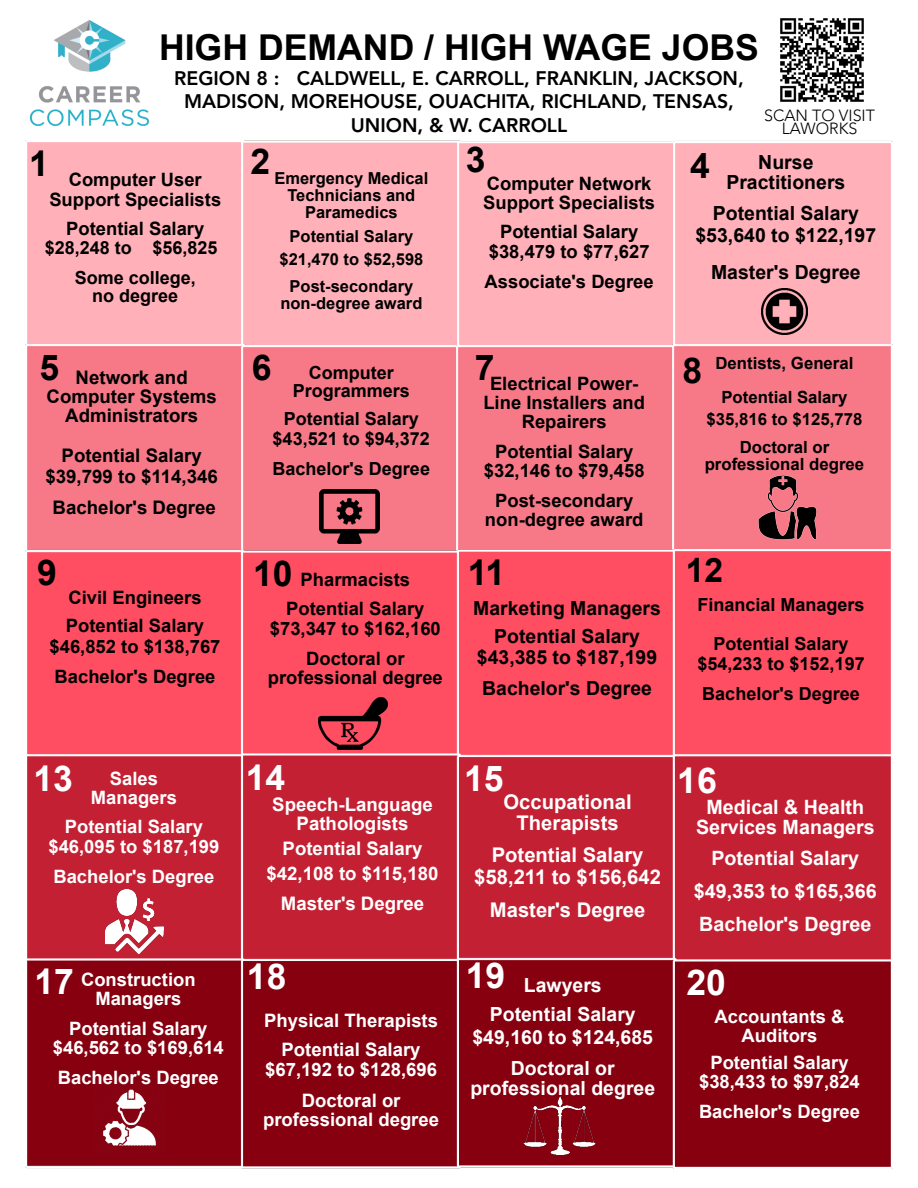
<style>
.page{position:relative;width:918px;height:1188px;background:#fff}
.page>*{position:absolute;margin:0;border:0;box-sizing:border-box;transform-origin:0 0}
.t1{font:700 35.7px "Arial";color:#000}
.t2{font:700 35.55px "Arial";color:#fff}
.t3{font:700 35.55px "Arial";color:#000}
.t4{font:700 33.6px "Arial";color:#000}
.t5{font:700 20.25px/20.9px "Arial";color:#fff;text-align:center}
.t6{font:700 19.65px/33px "Arial";color:#fff;text-align:center}
.t7{font:800 19.5px/23.4px "Avenir LT Std";color:#000;text-align:center}
.t8{font:700 19.5px/29.5px "Arial";color:#fff;text-align:center}
.t9{font:700 19.5px/20.1px "Arial";color:#000;text-align:center}
.t10{font:700 19.35px/27.6px "Arial";color:#000;text-align:center}
.t11{font:700 18.75px/19.4px "Arial";color:#000;text-align:center}
.t12{font:700 18.6px/19.2px "Arial";color:#fff;text-align:center}
.t13{font:700 18.45px/19px "Arial";color:#000;text-align:center}
.t14{font:700 18.45px/19px "Arial";color:#fff;text-align:center}
.t15{font:700 18px/29.7px "Arial";color:#000;text-align:center}
.t16{font:700 16.8px/33.9px "Arial";color:#000;text-align:center}
.t17{font:700 16.5px/17px "Arial";color:#000;text-align:center}
.t18{font:300 16.05px/13.4px "Avenir LT Std";color:#000;text-align:center}
</style>
<div class="page">
<div style="left:25px;top:140px;width:868px;height:205px;background:#ffb0b9"></div>
<div style="left:241px;top:345px;width:216px;height:204px;background:#f77988"></div>
<div style="left:672px;top:345px;width:219px;height:204px;background:#f77988"></div>
<img style="left:26px;top:549px;width:865px;height:619px">
<img style="left:319px;top:697px;width:69px;height:52px">
<img style="left:524px;top:1097px;width:71px;height:57px">
<img style="left:780px;top:18px;width:84px;height:84px">
<img style="left:31px;top:20px;width:117px;height:105px">
<img style="left:319px;top:490px;width:61px;height:53px">
<img style="left:761px;top:289px;width:46px;height:46px">
<img style="left:92px;top:1080px;width:75px;height:75px">
<img style="left:751px;top:471px;width:72px;height:72px">
<img style="left:105px;top:890px;width:59px;height:64px">
<h1 class="t1" style="left:159px;top:34px;width:601px">HIGH DEMAND / HIGH WAGE JOBS</h1>
<p class="t7" style="left:174px;top:68px;width:571px">REGION 8 : CALDWELL, E. CARROLL, FRANKLIN, JACKSON,<br>MADISON, MOREHOUSE, OUACHITA, RICHLAND, TENSAS,<br>UNION, &amp; W. CARROLL</p>
<p class="t18" style="left:764px;top:110px;width:112px">SCAN TO VISIT<br>LAWORKS</p>
<h2 class="t3" style="left:29px;top:150px;width:21px">1</h2>
<h2 class="t3" style="left:250px;top:148px;width:21px">2</h2>
<h2 class="t3" style="left:466px;top:146px;width:21px">3</h2>
<h2 class="t3" style="left:690px;top:152px;width:21px">4</h2>
<p class="t9" style="left:726px;top:153px;width:121px">Nurse<br>Practitioners</p>
<p class="t9" style="left:696px;top:205px;width:182px;line-height:21.3px">Potential Salary $53,640 to $122,197</p>
<p class="t9" style="left:711px;top:264px;width:151px">Master's Degree</p>
<p class="t17" style="left:274px;top:171px;width:155px">Emergency Medical<br>Technicians and<br>Paramedics</p>
<p class="t17" style="left:280px;top:227px;width:145px;line-height:22.8px">Potential Salary $21,470 to $52,598</p>
<p class="t17" style="left:280px;top:279px;width:143px">Post-secondary non-degree award</p>
<p class="t13" style="left:49px;top:172px;width:173px">Computer User<br>Support Specialists</p>
<p class="t13" style="left:66px;top:221px;width:140px">Potential Salary</p>
<p class="t15" style="left:45px;top:235px;width:174px">$28,248 to $56,825<br>Some college,</p>
<p class="t15" style="left:92px;top:283px;width:88px">no degree</p>
<p class="t13" style="left:483px;top:176px;width:173px;text-align:left">Computer Network<br>Support Specialists</p>
<p class="t13" style="left:489px;top:224px;width:162px;line-height:19.5px">Potential Salary $38,479 to $77,627</p>
<p class="t13" style="left:485px;top:274px;width:171px">Associate's Degree</p>
<h2 class="t3" style="left:40px;top:354px;width:21px">5</h2>
<p class="t11" style="left:47px;top:369px;width:172px">Network and<br>Computer Systems<br>Administrators</p>
<p class="t11" style="left:45px;top:446px;width:174px;line-height:21.5px">Potential Salary $39,799 to $114,346</p>
<p class="t11" style="left:53px;top:499px;width:165px">Bachelor's Degree</p>
<h2 class="t3" style="left:252px;top:354px;width:21px">6</h2>
<h2 class="t3" style="left:475px;top:354px;width:21px">7</h2>
<h2 class="t3" style="left:683px;top:357px;width:21px">8</h2>
<p class="t16" style="left:715px;top:348px;width:140px">Dentists, General<br>Potential Salary</p>
<p class="t16" style="left:707px;top:407px;width:157px;line-height:27.5px">$35,816 to $125,778<br>Doctoral or</p>
<p class="t16" style="left:705px;top:449px;width:161px">professional degree</p>
<p class="t15" style="left:293px;top:365px;width:119px;line-height:18.6px">Computer<br>Programmers</p>
<p class="t15" style="left:273px;top:410px;width:159px;line-height:20.4px">Potential Salary $43,521 to $94,372</p>
<p class="t15" style="left:273px;top:455px;width:159px">Bachelor's Degree</p>
<p class="t13" style="left:483px;top:376px;width:163px">Electrical Power-<br>Line Installers and<br>Repairers</p>
<p class="t13" style="left:484px;top:443px;width:162px;line-height:19.5px">Potential Salary $32,146 to $79,458</p>
<p class="t13" style="left:485px;top:493px;width:160px">Post-secondary non-degree award</p>
<h2 class="t3" style="left:37px;top:559px;width:21px">9</h2>
<h2 class="t3" style="left:253px;top:561px;width:41px">10</h2>
<p class="t13" style="left:286px;top:566px;width:140px;line-height:29.5px">Pharmacists<br>Potential Salary</p>
<p class="t13" style="left:270px;top:615px;width:172px;line-height:30px">$73,347 to $162,160<br>Doctoral or</p>
<p class="t13" style="left:268px;top:669px;width:176px">professional degree</p>
<p class="t13" style="left:66px;top:585px;width:140px;line-height:28px;text-align:left">Civil Engineers<br>Potential Salary</p>
<p class="t13" style="left:50px;top:633px;width:172px;line-height:30px;text-align:left">$46,852 to $138,767<br>Bachelor's Degree</p>
<h2 class="t3" style="left:468px;top:559px;width:39px">11</h2>
<h3 class="t4" style="left:686px;top:558px;width:39px">12</h3>
<p class="t10" style="left:473px;top:596px;width:189px">Marketing Managers<br>Potential Salary</p>
<p class="t10" style="left:477px;top:643px;width:182px;line-height:31.7px;text-align:left">$43,385 to $187,199<br>Bachelor's Degree</p>
<p class="t15" style="left:697px;top:587px;width:169px;line-height:39px">Financial Managers<br>Potential Salary</p>
<p class="t15" style="left:697px;top:651px;width:169px;text-align:left">$54,233 to $152,197<br>Bachelor's Degree</p>
<h2 class="t2" style="left:33px;top:766px;width:41px">13</h2>
<p class="t14" style="left:91px;top:771px;width:87px">Sales<br>Managers</p>
<p class="t14" style="left:48px;top:819px;width:172px;line-height:19.5px">Potential Salary $46,095 to $187,199</p>
<p class="t14" style="left:53px;top:869px;width:162px">Bachelor's Degree</p>
<h2 class="t2" style="left:246px;top:764px;width:41px">14</h2>
<h2 class="t2" style="left:464px;top:765px;width:41px">15</h2>
<p class="t12" style="left:272px;top:796px;width:162px">Speech-Language<br>Pathologists</p>
<p class="t12" style="left:267px;top:838px;width:174px;line-height:24.3px">Potential Salary $42,108 to $115,180</p>
<p class="t12" style="left:281px;top:896px;width:145px">Master's Degree</p>
<p class="t5" style="left:504px;top:793px;width:130px">Occupational<br>Therapists</p>
<p class="t5" style="left:474px;top:846px;width:188px;line-height:21.5px">Potential Salary $58,211 to $156,642</p>
<p class="t5" style="left:490px;top:901px;width:157px">Master's Degree</p>
<h2 class="t2" style="left:677px;top:767px;width:41px">16</h2>
<p class="t6" style="left:696px;top:798px;width:180px;line-height:20.4px">Medical &amp; Health<br>Services Managers</p>
<p class="t6" style="left:694px;top:843px;width:184px">Potential Salary $49,353 to $165,366<br>Bachelor's Degree</p>
<h2 class="t2" style="left:34px;top:968px;width:41px">17</h2>
<h2 class="t2" style="left:247px;top:963px;width:41px">18</h2>
<h2 class="t2" style="left:466px;top:962px;width:41px">19</h2>
<h2 class="t2" style="left:686px;top:969px;width:41px">20</h2>
<p class="t14" style="left:81px;top:972px;width:116px">Construction<br>Managers</p>
<p class="t14" style="left:53px;top:1020px;width:172px;line-height:19.5px">Potential Salary $46,562 to $169,614</p>
<p class="t14" style="left:58px;top:1070px;width:162px">Bachelor's Degree</p>
<p class="t8" style="left:490px;top:972px;width:147px">Lawyers<br>Potential Salary</p>
<p class="t8" style="left:473px;top:1023px;width:182px;line-height:31.8px">$49,160 to $124,685<br>Doctoral or</p>
<p class="t8" style="left:470px;top:1076px;width:186px">professional degree</p>
<p class="t14" style="left:715px;top:1008px;width:131px">Accountants &amp;<br>Auditors</p>
<p class="t14" style="left:699px;top:1054px;width:162px;line-height:19.5px">Potential Salary $38,433 to $97,824</p>
<p class="t14" style="left:699px;top:1104px;width:162px">Bachelor's Degree</p>
<p class="t12" style="left:264px;top:1008px;width:176px;line-height:28.8px">Physical Therapists<br>Potential Salary</p>
<p class="t12" style="left:265px;top:1056px;width:174px;line-height:30.3px">$67,192 to $128,696<br>Doctoral or</p>
<p class="t12" style="left:263px;top:1111px;width:178px">professional degree</p>
</div>
